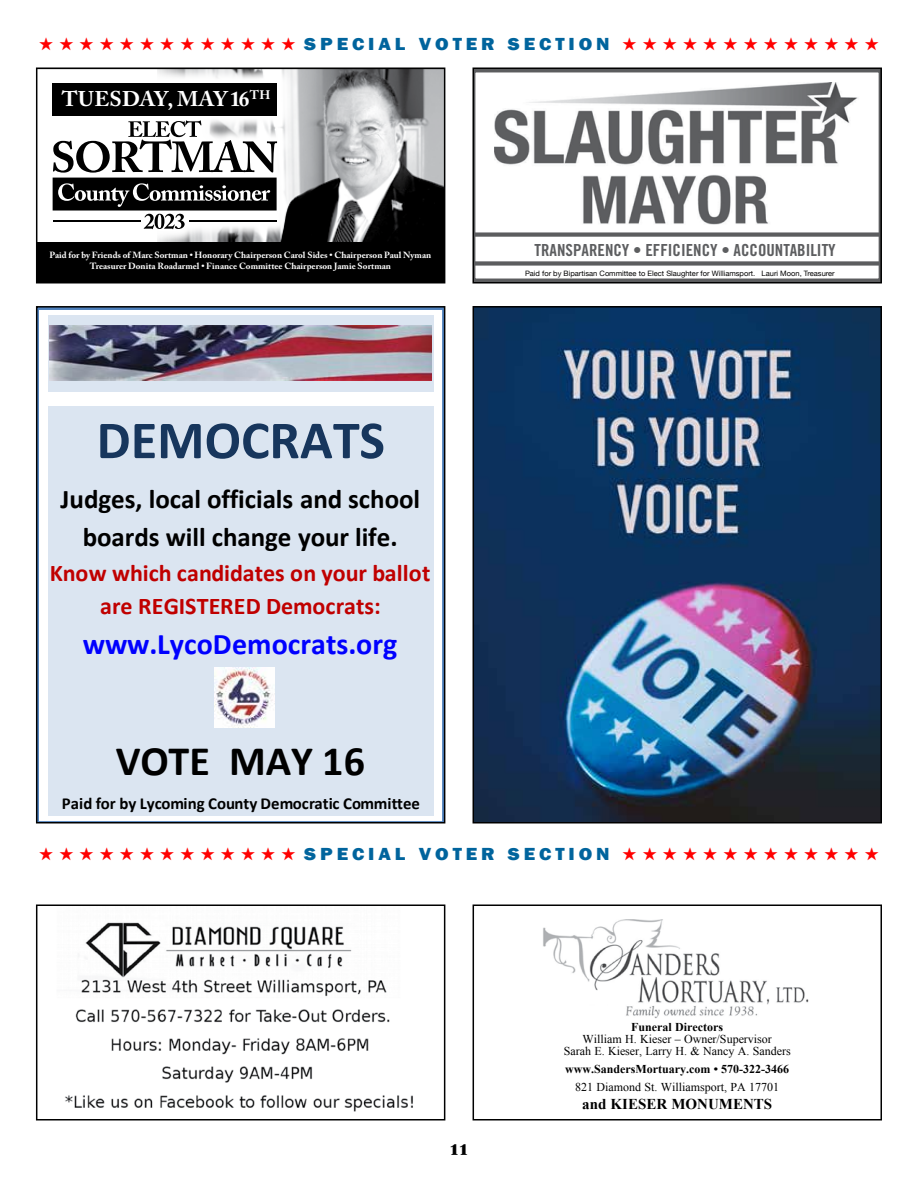
<style>
.page{position:relative;width:918px;height:1188px;background:#fff}
.page>*{position:absolute;margin:0;border:0;box-sizing:border-box;transform-origin:0 0}
.t1{font:700 54px "Calibri";color:#17365d}
.t2{font:700 42px "Calibri";letter-spacing:-.005em;color:#000}
.t3{font:700 30px "Calibri";color:#00f}
.t4{font:700 27px/37.8px "Calibri";letter-spacing:-.005em;color:#000;text-align:center}
.t5{font:700 24px/33.6px "Calibri";letter-spacing:.005em;color:#c00000;text-align:center}
.t6{font:700 21.15px "Adobe Caslon Pro";letter-spacing:.005em;color:#fff}
.t7{font:800 18px "Franklin Gothic";letter-spacing:.2em;color:#00649d;scale:1.09 1}
.t8{font:700 16.8px "Calibri";color:#000}
.t9{font:16.65px "Trade Gothic Bold Cond Twenty";color:#5d5e60}
.t10{font:700 15px "Times New Roman";color:#000}
.t11{font:15px "Bianca";color:#000}
.t12{font:12px/12px "Times New Roman";color:#000;text-align:center}
.t13{font:700 12px "Times New Roman";color:#000}
.t14{font:700 8.85px/11.4px "Adobe Caslon Pro";color:#fff;text-align:center}
.t15{font:7.35px "Helvetica Neue";color:#000}
.s1{color:#f00}
</style>
<div class="page">
<svg style="left:52px;top:71px;width:229px;height:171px"></svg>
<svg style="left:53px;top:120px;width:224px;height:109px"></svg>
<div style="left:53px;top:83px;width:224px;height:33px;background:#000"></div>
<img style="left:281px;top:71px;width:161px;height:171px">
<div style="left:37px;top:242px;width:408px;height:41px;background:#000"></div>
<div style="left:36px;top:68px;width:409px;height:216px;border:2px solid #000"></div>
<svg style="left:39px;top:309px;width:403px;height:507px"></svg>
<div style="left:48px;top:315px;width:385px;height:77px;background:#dbe5f1"></div>
<div style="left:48px;top:407px;width:385px;height:75px;background:#dbe5f1"></div>
<div style="left:48px;top:482px;width:385px;height:38px;background:#dbe5f1"></div>
<div style="left:48px;top:520px;width:385px;height:38px;background:#dbe5f1"></div>
<div style="left:48px;top:558px;width:385px;height:33px;background:#dbe5f1"></div>
<div style="left:48px;top:591px;width:385px;height:35px;background:#dbe5f1"></div>
<div style="left:48px;top:626px;width:385px;height:42px;background:#dbe5f1"></div>
<div style="left:48px;top:668px;width:385px;height:67px;background:#dbe5f1"></div>
<div style="left:48px;top:735px;width:385px;height:59px;background:#dbe5f1"></div>
<div style="left:48px;top:794px;width:385px;height:22px;background:#dbe5f1"></div>
<img style="left:50px;top:325px;width:381px;height:56px">
<img style="left:215px;top:667px;width:60px;height:60px">
<div style="left:36px;top:306px;width:409px;height:518px;border:2px solid #000"></div>
<img style="left:476px;top:309px;width:403px;height:512px">
<div style="left:473px;top:306px;width:409px;height:518px;border:2px solid #000"></div>
<svg style="left:476px;top:71px;width:403px;height:210px"></svg>
<div style="left:473px;top:68px;width:409px;height:216px;border:2px solid #000"></div>
<img style="left:65px;top:922px;width:348px;height:190px">
<div style="left:36px;top:904px;width:409px;height:216px;border:2px solid #000"></div>
<div style="left:473px;top:904px;width:409px;height:216px;border:2px solid #000"></div>
<img style="left:543px;top:919px;width:266px;height:100px">
<h3 class="t7" style="left:39px;top:32px;width:772px"><span class="s1">★</span> <span class="s1">★</span> <span class="s1">★</span> <span class="s1">★</span> <span class="s1">★</span> <span class="s1">★</span> <span class="s1">★</span> <span class="s1">★</span> <span class="s1">★</span> <span class="s1">★</span> <span class="s1">★</span> <span class="s1">★</span> <span class="s1">★</span> SPECIAL VOTER SECTION <span class="s1">★</span> <span class="s1">★</span> <span class="s1">★</span> <span class="s1">★</span> <span class="s1">★</span> <span class="s1">★</span> <span class="s1">★</span> <span class="s1">★</span> <span class="s1">★</span> <span class="s1">★</span> <span class="s1">★</span> <span class="s1">★</span> <span class="s1">★</span></h3>
<h3 class="t6" style="left:62px;top:87px;width:210px">TUESDAY, MAY 16<sup>TH</sup></h3>
<p class="t14" style="left:50px;top:249px;width:383px">Paid for by Friends of Marc Sortman • Honorary Chairperson Carol Sides • Chairperson Paul Nyman<br>Treasurer Donita Roadarmel • Finance Committee Chairperson Jamie Sortman</p>
<h1 class="t1" style="left:97px;top:402px;width:290px">DEMOCRATS</h1>
<h3 class="t4" style="left:61px;top:480px;width:361px">Judges, local officials and school boards will change your life.</h3>
<h3 class="t5" style="left:50px;top:556px;width:382px">Know which candidates on your ballot are REGISTERED Democrats:</h3>
<h3 class="t3" style="left:83px;top:623px;width:316px">www.LycoDemocrats.org</h3>
<h2 class="t2" style="left:116px;top:731px;width:251px">VOTE MAY 16</h2>
<h3 class="t8" style="left:62px;top:792px;width:360px">Paid for by Lycoming County Democratic Committee</h3>
<h3 class="t9" style="left:535px;top:240px;width:303px">TRANSPARENCY • EFFICIENCY • ACCOUNTABILITY</h3>
<p class="t15" style="left:525px;top:268px;width:311px">Paid for by Bipartisan Committee to Elect Slaughter for Williamsport. Lauri Moon, Treasurer</p>
<h3 class="t7" style="left:39px;top:842px;width:772px"><span class="s1">★</span> <span class="s1">★</span> <span class="s1">★</span> <span class="s1">★</span> <span class="s1">★</span> <span class="s1">★</span> <span class="s1">★</span> <span class="s1">★</span> <span class="s1">★</span> <span class="s1">★</span> <span class="s1">★</span> <span class="s1">★</span> <span class="s1">★</span> SPECIAL VOTER SECTION <span class="s1">★</span> <span class="s1">★</span> <span class="s1">★</span> <span class="s1">★</span> <span class="s1">★</span> <span class="s1">★</span> <span class="s1">★</span> <span class="s1">★</span> <span class="s1">★</span> <span class="s1">★</span> <span class="s1">★</span> <span class="s1">★</span> <span class="s1">★</span></h3>
<h3 class="t11" style="left:450px;top:1142px;width:20px">11</h3>
<h3 class="t13" style="left:631px;top:1019px;width:93px">Funeral Directors</h3>
<h3 class="t12" style="left:564px;top:1033px;width:229px">William H. Kieser – Owner/Supervisor<br>Sarah E. Kieser, Larry H. &amp; Nancy A. Sanders</h3>
<h3 class="t13" style="left:565px;top:1061px;width:226px">www.SandersMortuary.com • 570-322-3466</h3>
<h3 class="t12" style="left:575px;top:1081px;width:205px">821 Diamond St. Williamsport, PA 17701</h3>
<h3 class="t10" style="left:582px;top:1094px;width:191px">and KIESER MONUMENTS</h3>
</div>
